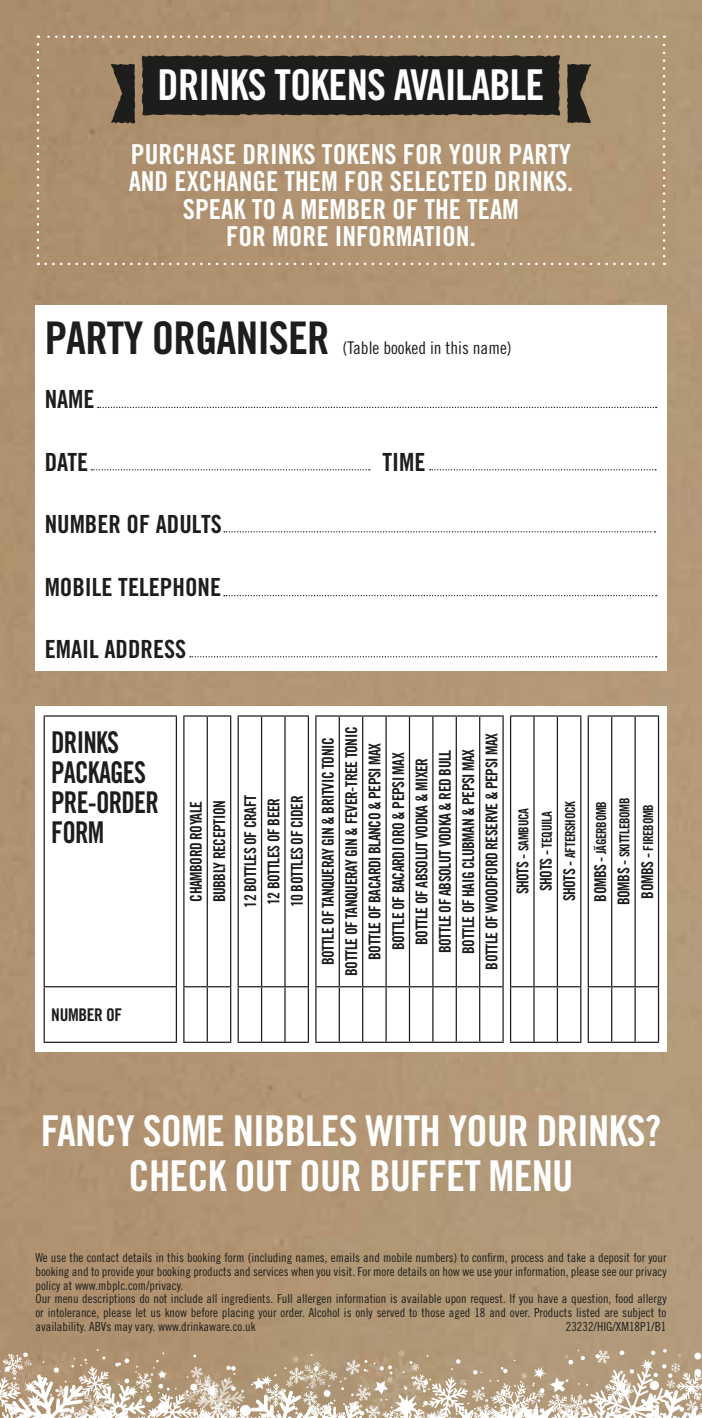
<style>
.page{position:relative;width:702px;height:1418px;background:#fff}
.page>*{position:absolute;margin:0;border:0;box-sizing:border-box;transform-origin:0 0}
.t1{font:45px "Trade Gothic Bold Cond Twenty";letter-spacing:-.02em;color:#1d1e1c}
.t2{font:42.5px/45px "Trade Gothic Bold Cond Twenty";letter-spacing:-.02em;color:#fff;text-align:center}
.t3{font:30px/30px "Trade Gothic Bold Cond Twenty";letter-spacing:-.03em;color:#1d1e1c;scale:.9 1}
.t4{font:27.5px/27.5px "Trade Gothic Bold Cond Twenty";color:#fff;text-align:center}
.t5{font:25px "Trade Gothic Bold Cond Twenty";color:#1d1e1c}
.t6{font:17.5px "Trade Gothic LT Std Cn 18";color:#1d1e1c}
.t7{font:17.5px "Trade Gothic Bold Cond Twenty";letter-spacing:-.02em;color:#1d1e1c}
.t8{font:16.25px/23.5px "Trade Gothic Bold Cond Twenty";letter-spacing:-.03em;color:#1d1e1c;scale:.95 1}
.t9{font:13.75px/23.5px "Trade Gothic Bold Cond Twenty";letter-spacing:-.03em;color:#1d1e1c;text-align:center;scale:.95 1}
.t10{font:12.5px/13.8px "Trade Gothic LT Std Cn 18";color:#1d1e1c}
.s1{font-size:16.25px}
</style>
<div class="page">
<img style="left:0;top:0;width:702px;height:1348px">
<svg style="left:0;top:1348px;width:702px;height:70px"></svg>
<div style="left:35px;top:706px;width:631px;height:346px;background:#fff"></div>
<div style="left:35px;top:305px;width:631px;height:365px;background:#fff"></div>
<svg style="left:98px;top:407px;width:558px;height:1px"></svg>
<svg style="left:91px;top:469px;width:279px;height:1px"></svg>
<svg style="left:224px;top:595px;width:432px;height:1px"></svg>
<svg style="left:190px;top:656px;width:466px;height:1px"></svg>
<svg style="left:224px;top:531px;width:431px;height:1px"></svg>
<svg style="left:429px;top:469px;width:227px;height:1px"></svg>
<svg style="left:37px;top:44px;width:2px;height:221px"></svg>
<svg style="left:45px;top:263px;width:620px;height:2px"></svg>
<svg style="left:662px;top:35px;width:3px;height:221px"></svg>
<svg style="left:38px;top:35px;width:618px;height:3px;background:#bfa98e"></svg>
<svg style="left:566px;top:63px;width:25px;height:61px;background:#4a4337"></svg>
<svg style="left:111px;top:54px;width:449px;height:70px;background:#38332b"></svg>
<svg style="left:45px;top:716px;width:612px;height:326px"></svg>
<hr style="left:44px;top:716px;width:1px;height:270px;background:#1d1e1c">
<hr style="left:44px;top:715px;width:133px;height:1px;background:#1d1e1c">
<hr style="left:176px;top:716px;width:1px;height:270px;background:#1d1e1c">
<hr style="left:183px;top:716px;width:1px;height:270px;background:#1d1e1c">
<svg style="left:183px;top:715px;width:48px;height:1px"></svg>
<hr style="left:207px;top:716px;width:1px;height:270px;background:#1d1e1c">
<hr style="left:230px;top:716px;width:1px;height:270px;background:#1d1e1c">
<hr style="left:237px;top:716px;width:2px;height:270px;background:#1d1e1c">
<hr style="left:261px;top:716px;width:1px;height:270px;background:#1d1e1c">
<hr style="left:284px;top:716px;width:1px;height:270px;background:#1d1e1c">
<svg style="left:237px;top:715px;width:72px;height:1px"></svg>
<hr style="left:308px;top:716px;width:1px;height:270px;background:#1d1e1c">
<hr style="left:315px;top:716px;width:1px;height:270px;background:#1d1e1c">
<hr style="left:338px;top:716px;width:2px;height:270px;background:#1d1e1c">
<svg style="left:315px;top:715px;width:188px;height:1px"></svg>
<hr style="left:362px;top:716px;width:1px;height:270px;background:#1d1e1c">
<hr style="left:385px;top:716px;width:1px;height:270px;background:#1d1e1c">
<hr style="left:409px;top:716px;width:1px;height:270px;background:#1d1e1c">
<hr style="left:432px;top:716px;width:1px;height:270px;background:#1d1e1c">
<hr style="left:455px;top:716px;width:2px;height:270px;background:#1d1e1c">
<hr style="left:479px;top:716px;width:1px;height:270px;background:#1d1e1c">
<hr style="left:502px;top:716px;width:1px;height:270px;background:#1d1e1c">
<hr style="left:510px;top:716px;width:1px;height:270px;background:#1d1e1c">
<hr style="left:533px;top:716px;width:1px;height:270px;background:#1d1e1c">
<svg style="left:510px;top:715px;width:71px;height:1px"></svg>
<hr style="left:556px;top:716px;width:2px;height:270px;background:#1d1e1c">
<hr style="left:580px;top:716px;width:1px;height:270px;background:#1d1e1c">
<hr style="left:587px;top:716px;width:2px;height:270px;background:#1d1e1c">
<svg style="left:587px;top:715px;width:72px;height:1px"></svg>
<hr style="left:611px;top:716px;width:1px;height:270px;background:#1d1e1c">
<hr style="left:634px;top:716px;width:1px;height:270px;background:#1d1e1c">
<hr style="left:657px;top:716px;width:2px;height:270px;background:#1d1e1c">
<hr style="left:44px;top:987px;width:1px;height:54px;background:#1d1e1c">
<hr style="left:44px;top:986px;width:133px;height:1px;background:#1d1e1c">
<hr style="left:44px;top:1041px;width:133px;height:1px;background:#1d1e1c">
<hr style="left:176px;top:987px;width:1px;height:54px;background:#1d1e1c">
<hr style="left:183px;top:987px;width:1px;height:54px;background:#1d1e1c">
<svg style="left:183px;top:986px;width:48px;height:1px"></svg>
<hr style="left:207px;top:987px;width:1px;height:54px;background:#1d1e1c">
<svg style="left:183px;top:1041px;width:48px;height:1px"></svg>
<hr style="left:230px;top:987px;width:1px;height:54px;background:#1d1e1c">
<hr style="left:237px;top:987px;width:2px;height:54px;background:#1d1e1c">
<hr style="left:261px;top:987px;width:1px;height:54px;background:#1d1e1c">
<hr style="left:284px;top:987px;width:1px;height:54px;background:#1d1e1c">
<svg style="left:237px;top:986px;width:72px;height:1px"></svg>
<svg style="left:237px;top:1041px;width:72px;height:1px"></svg>
<hr style="left:308px;top:987px;width:1px;height:54px;background:#1d1e1c">
<hr style="left:315px;top:987px;width:1px;height:54px;background:#1d1e1c">
<svg style="left:315px;top:986px;width:188px;height:1px"></svg>
<hr style="left:338px;top:987px;width:2px;height:54px;background:#1d1e1c">
<hr style="left:362px;top:987px;width:1px;height:54px;background:#1d1e1c">
<hr style="left:385px;top:987px;width:1px;height:54px;background:#1d1e1c">
<hr style="left:409px;top:987px;width:1px;height:54px;background:#1d1e1c">
<hr style="left:432px;top:987px;width:1px;height:54px;background:#1d1e1c">
<hr style="left:455px;top:987px;width:2px;height:54px;background:#1d1e1c">
<hr style="left:479px;top:987px;width:1px;height:54px;background:#1d1e1c">
<svg style="left:315px;top:1041px;width:188px;height:1px"></svg>
<hr style="left:502px;top:987px;width:1px;height:54px;background:#1d1e1c">
<hr style="left:510px;top:987px;width:1px;height:54px;background:#1d1e1c">
<svg style="left:510px;top:986px;width:71px;height:1px"></svg>
<hr style="left:533px;top:987px;width:1px;height:54px;background:#1d1e1c">
<hr style="left:556px;top:987px;width:2px;height:54px;background:#1d1e1c">
<svg style="left:510px;top:1041px;width:71px;height:1px"></svg>
<hr style="left:580px;top:987px;width:1px;height:54px;background:#1d1e1c">
<hr style="left:587px;top:987px;width:2px;height:54px;background:#1d1e1c">
<svg style="left:587px;top:986px;width:72px;height:1px"></svg>
<hr style="left:611px;top:987px;width:1px;height:54px;background:#1d1e1c">
<hr style="left:634px;top:987px;width:1px;height:54px;background:#1d1e1c">
<hr style="left:657px;top:987px;width:2px;height:54px;background:#1d1e1c">
<svg style="left:587px;top:1041px;width:72px;height:1px"></svg>
<h2 class="t2" style="left:158px;top:62px;width:388px">DRINKS TOKENS AVAILABLE</h2>
<h3 class="t4" style="left:129px;top:140px;width:446px">PURCHASE DRINKS TOKENS FOR YOUR PARTY<br>AND EXCHANGE THEM FOR SELECTED DRINKS.<br>SPEAK TO A MEMBER OF THE TEAM<br>FOR MORE INFORMATION.</h3>
<h1 class="t1" style="left:45px;top:310px;width:286px">PARTY ORGANISER</h1>
<h3 class="t5" style="left:45px;top:384px;width:51px">NAME</h3>
<h3 class="t6" style="left:342px;top:337px;width:171px">(Table booked in this name)</h3>
<h3 class="t5" style="left:45px;top:446px;width:45px">DATE</h3>
<h3 class="t5" style="left:382px;top:446px;width:45px">TIME</h3>
<h3 class="t5" style="left:45px;top:509px;width:179px">NUMBER OF ADULTS</h3>
<h3 class="t5" style="left:45px;top:571px;width:178px">MOBILE TELEPHONE</h3>
<h3 class="t5" style="left:45px;top:634px;width:143px">EMAIL ADDRESS</h3>
<h3 class="t3" style="left:51px;top:727px;width:121px">DRINKS<br>PACKAGES<br>PRE-ORDER<br>FORM</h3>
<h3 class="t7" style="left:51px;top:1004px;width:73px">NUMBER OF</h3>
<h3 class="t8" style="left:184px;top:902px;width:109px;rotate:-90deg">CHAMBORD ROYALE<br>BUBBLY RECEPTION</h3>
<h3 class="t8" style="left:238px;top:907px;width:120px;rotate:-90deg">12 BOTTLES OF CRAFT<br>12 BOTTLES OF BEER<br>10 BOTTLES OF CIDER</h3>
<p class="t8" style="left:316px;top:976px;width:264px;text-align:center;rotate:-90deg">BOTTLE OF TANQUERAY GIN &amp; BRITVIC TONIC BOTTLE OF TANQUERAY GIN &amp; FEVER-TREE TONIC BOTTLE OF BACARDI BLANCO &amp; PEPSI MAX BOTTLE OF BACARDI ORO &amp; PEPSI MAX<br>BOTTLE OF ABSOLUT VODKA &amp; MIXER<br>BOTTLE OF ABSOLUT VODKA &amp; RED BULL<br>BOTTLE OF HAIG CLUBMAN &amp; PEPSI MAX<br>BOTTLE OF WOODFORD RESERVE &amp; PEPSI MAX</p>
<p class="t9" style="left:511px;top:901px;width:107px;rotate:-90deg"><span class="s1">SHOTS -</span> SAMBUCA<br><span class="s1">SHOTS -</span> TEQUILA<br><span class="s1">SHOTS -</span> AFTERSHOCK</p>
<p class="t9" style="left:589px;top:905px;width:115px;rotate:-90deg"><span class="s1">BOMBS -</span> JÄGERBOMB<br><span class="s1">BOMBS -</span> SKITTLEBOMB<br><span class="s1">BOMBS -</span> FIREBOMB</p>
<h2 class="t2" style="left:41px;top:1107px;width:622px">FANCY SOME NIBBLES WITH YOUR DRINKS?<br>CHECK OUT OUR BUFFET MENU</h2>
<p class="t10" style="left:35px;top:1250px;width:632px">We use the contact details in this booking form (including names, emails and mobile numbers) to confirm, process and take a deposit for your booking and to provide your booking products and services when you visit. For more details on how we use your information, please see our privacy policy at www.mbplc.com/privacy.<br>Our menu descriptions do not include all ingredients. Full allergen information is available upon request. If you have a question, food allergy or intolerance, please let us know before placing your order. Alcohol is only served to those aged 18 and over. Products listed are subject to availability. ABVs may vary. www.drinkaware.co.uk</p>
<p class="t10" style="left:566px;top:1319px;width:102px">23232/HIG/XM18P1/B1</p>
</div>
